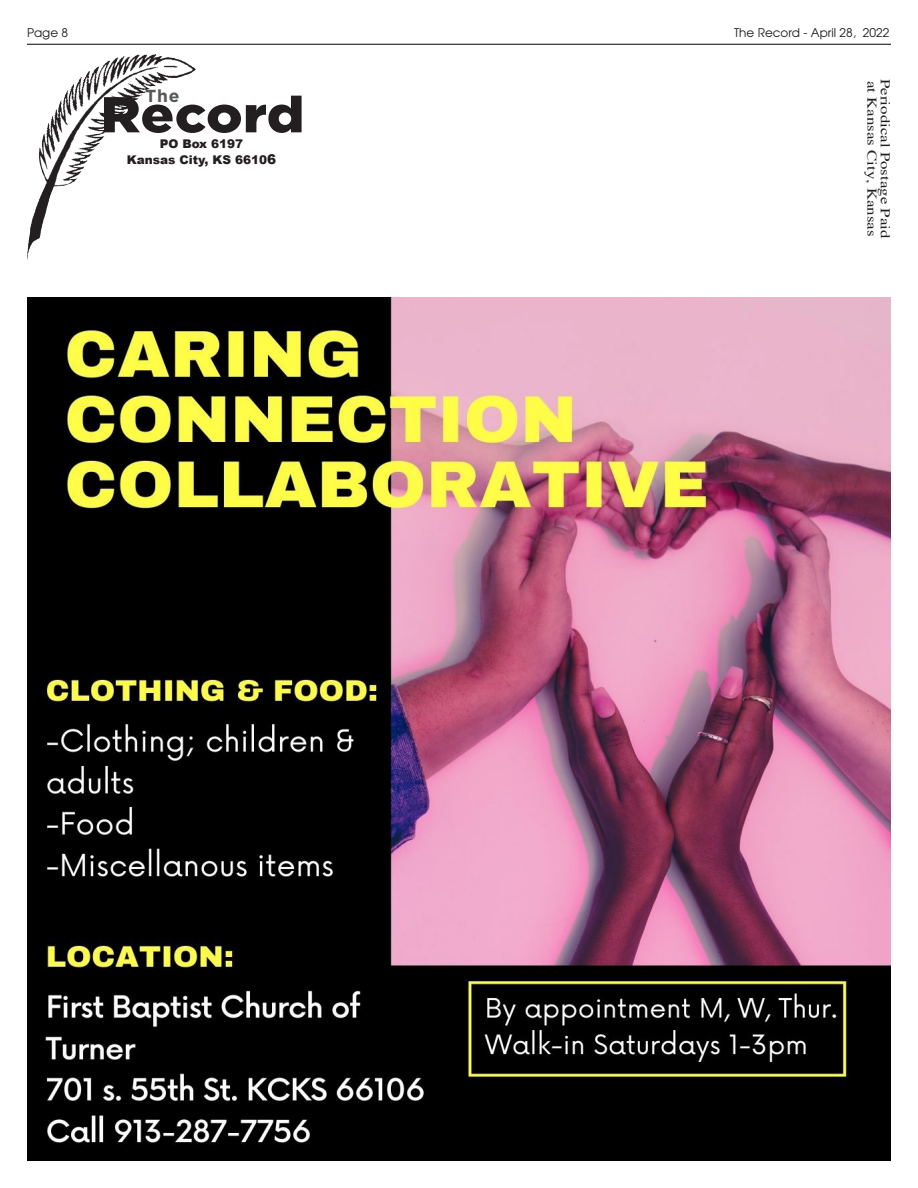
<style>
.page{position:relative;width:918px;height:1188px;background:#fff}
.page>*{position:absolute;margin:0;border:0;box-sizing:border-box;transform-origin:0 0}
.t1{font:900 50.25px "Gotham";letter-spacing:-.005em;color:#231f20;scale:1.11 1}
.t2{font:700 17.4px "Gotham";color:#57585a}
.t3{font:13.5px "Times";color:#231f20;scale:1.25 1}
.t4{font:12px "Avant Garde";color:#231f20}
.t5{font:900 12px "Arial";color:#231f20}
.s1{font-size:13.5px}
</style>
<div class="page">
<hr style="left:27px;top:44px;width:864px;height:1px;background:#231f20">
<img style="left:27px;top:54px;width:168px;height:207px">
<img style="left:27px;top:297px;width:864px;height:864px">
<p class="t4" style="left:27px;top:25px;width:43px">Page 8</p>
<p class="t4" style="left:734px;top:25px;width:157px">The Record - April 28, 2022</p>
<p class="t2" style="left:145px;top:84px;width:36px">The</p>
<p class="t5" style="left:160px;top:135px;width:85px">PO Box 6197</p>
<p class="t5" style="left:127px;top:151px;width:151px">Kansas City, KS 6610<span class="s1">6</span></p>
<p class="t1" style="left:101px;top:80px;width:185px">Record</p>
<p class="t3" style="left:880px;top:81px;width:126px;rotate:90deg">at Kansas City, Kansas</p>
<p class="t3" style="left:893px;top:79px;width:129px;rotate:90deg">Periodical Postage Paid</p>
</div>
